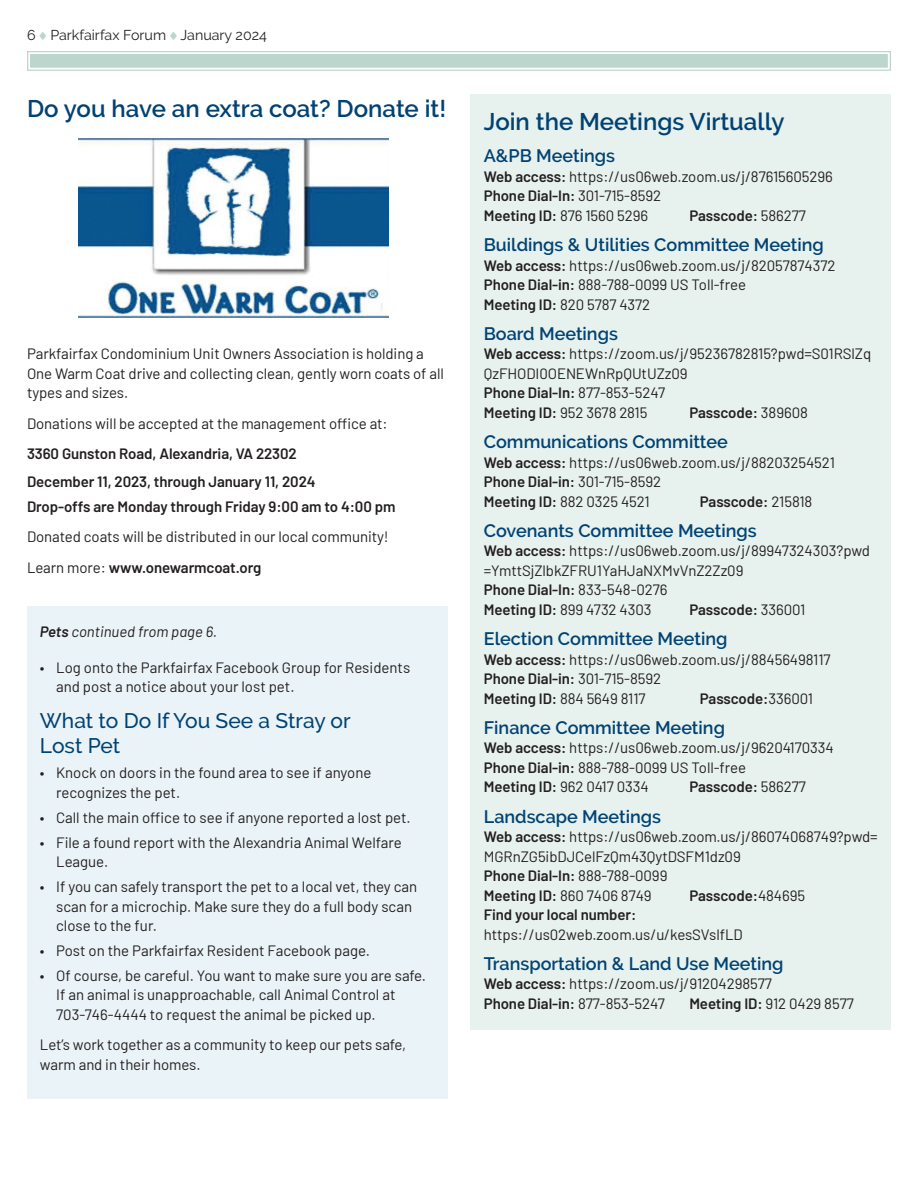
<style>
.page{position:relative;width:918px;height:1188px;background:#fff}
.page>*{position:absolute;margin:0;border:0;box-sizing:border-box;transform-origin:0 0}
.subhead-sans_16pt{font:600 24px "Raleway";color:#004273}
.subhead-sans_14pt_-_SP_before{font:500 21px/25.2px "Raleway";color:#004273}
.subhead-sans_12pt{font:600 18px "Raleway";color:#004273}
.body-bullets_sans{font:15px/19.5px "Barlow";letter-spacing:-.005em;color:#231f20}
.body-sans__sp_after{font:15px/19.5px "Barlow";letter-spacing:-.005em;color:#231f20}
.body-sans__sp_after-2{font:600 15px "Barlow";letter-spacing:-.005em;color:#231f20}
.BOD-main_office_email{font:15px "Barlow";letter-spacing:-.005em;color:#231f20}
.BOD-main_office_email-2{font:600 15px "Barlow";letter-spacing:-.005em;color:#231f20}
.continued_line{font:italic 15px "Barlow";color:#231f20}
.t1{font:14.25px "Raleway";color:#231f20}
.s1{color:#bcd6cd}
.s2{font-weight:400}
.s3{font-weight:600}
</style>
<div class="page">
<svg style="left:27px;top:51px;width:864px;height:20px"></svg>
<div style="left:30px;top:54px;width:858px;height:14px;border:1px solid #bcd6cd"></div>
<div style="left:33px;top:57px;width:852px;height:8px;border:1px solid #bcd6cd"></div>
<div style="left:471px;top:94px;width:420px;height:936px;background:#e7f1ee"></div>
<div style="left:27px;top:631px;width:420px;height:467px;background:#eaf3f7"></div>
<div style="left:27px;top:606px;width:420px;height:52px;background:#eaf3f7"></div>
<img style="left:79px;top:138px;width:310px;height:179px">
<p class="t1" style="left:27px;top:27px;width:241px">6 <span class="s1">◆</span> Parkfairfax Forum <span class="s1">◆</span> January 2024</p>
<p class="subhead-sans_16pt" style="left:27px;top:95px;width:421px">Do you have an extra coat? Donate it!</p>
<p class="body-sans__sp_after" style="left:27px;top:343px;width:418px">Parkfairfax Condominium Unit Owners Association is holding a<br>One Warm Coat drive and collecting clean, gently worn coats of all types and sizes.</p>
<p class="body-sans__sp_after" style="left:27px;top:412px;width:362px">Donations will be accepted at the management office at:</p>
<p class="body-sans__sp_after-2" style="left:27px;top:443px;width:271px">3360 Gunston Road, Alexandria, VA 22302</p>
<p class="body-sans__sp_after-2" style="left:27px;top:471px;width:290px">December 11, 2023, through January 11, 2024</p>
<p class="body-sans__sp_after-2" style="left:27px;top:496px;width:370px">Drop-offs are Monday through Friday 9:00 am to 4:00 pm</p>
<p class="body-sans__sp_after" style="left:27px;top:526px;width:363px">Donated coats will be distributed in our local community!</p>
<p class="body-sans__sp_after-2" style="left:27px;top:556px;width:236px"><span class="s2">Learn more:</span> www.onewarmcoat.org</p>
<p class="continued_line" style="left:40px;top:621px;width:179px"><span class="s3">Pets</span> continued from page 6.</p>
<p class="body-bullets_sans" style="left:56px;top:656px;width:356px;text-indent:-16px">• Log onto the Parkfairfax Facebook Group for Residents and post a notice about your lost pet.</p>
<p class="subhead-sans_14pt_-_SP_before" style="left:40px;top:708px;width:312px">What to Do If You See a Stray or<br>Lost Pet</p>
<p class="body-bullets_sans" style="left:56px;top:762px;width:317px;text-indent:-16px">• Knock on doors in the found area to see if anyone recognizes the pet.</p>
<p class="body-bullets_sans" style="left:40px;top:806px;width:372px">• Call the main office to see if anyone reported a lost pet.</p>
<p class="body-bullets_sans" style="left:56px;top:831px;width:347px;text-indent:-16px">• File a found report with the Alexandria Animal Welfare<br>League.</p>
<p class="body-bullets_sans" style="left:56px;top:876px;width:363px;text-indent:-16px">• If you can safely transport the pet to a local vet, they can scan for a microchip. Make sure they do a full body scan close to the fur.</p>
<p class="body-bullets_sans" style="left:40px;top:940px;width:331px">• Post on the Parkfairfax Resident Facebook page.</p>
<p class="body-bullets_sans" style="left:56px;top:965px;width:371px;text-indent:-16px">• Of course, be careful. You want to make sure you are safe.<br>If an animal is unapproachable, call Animal Control at<br>703-746-4444 to request the animal be picked up.</p>
<p class="body-sans__sp_after" style="left:40px;top:1034px;width:368px">Let’s work together as a community to keep our pets safe, warm and in their homes.</p>
<p class="subhead-sans_16pt" style="left:484px;top:108px;width:302px">Join the Meetings Virtually</p>
<p class="subhead-sans_12pt" style="left:484px;top:146px;width:133px">A&amp;PB Meetings</p>
<p class="BOD-main_office_email" style="left:484px;top:166px;width:351px"><span class="s3">Web access:</span> https://us06web.zoom.us/j/87615605296</p>
<p class="BOD-main_office_email-2" style="left:484px;top:185px;width:179px">Phone Dial-In: <span class="s2">301-715-8592</span></p>
<p class="BOD-main_office_email" style="left:484px;top:205px;width:166px"><span class="s3">Meeting ID:</span> 876 1560 5296</p>
<p class="BOD-main_office_email-2" style="left:689px;top:205px;width:118px">Passcode: <span class="s2">586277</span></p>
<p class="subhead-sans_12pt" style="left:484px;top:234px;width:342px">Buildings &amp; Utilities Committee Meeting</p>
<p class="body-sans__sp_after" style="left:484px;top:254px;width:353px"><span class="s3">Web access:</span> https://us06web.zoom.us/j/82057874372</p>
<p class="body-sans__sp_after" style="left:484px;top:274px;width:264px"><span class="s3">Phone Dial-in:</span> 888-788-0099 US Toll-free</p>
<p class="body-sans__sp_after" style="left:484px;top:293px;width:168px"><span class="s3">Meeting ID:</span> 820 5787 4372</p>
<p class="subhead-sans_12pt" style="left:484px;top:323px;width:136px">Board Meetings</p>
<p class="body-bullets_sans" style="left:484px;top:343px;width:389px"><span class="s3">Web access:</span> https://zoom.us/j/95236782815?pwd=S01RSlZq<br>QzFHODI0OENEWnRpQUtUZz09</p>
<p class="body-sans__sp_after-2" style="left:484px;top:382px;width:183px">Phone Dial-In: <span class="s2">877-853-5247</span></p>
<p class="body-bullets_sans" style="left:484px;top:402px;width:165px"><span class="s3">Meeting ID:</span> 952 3678 2815</p>
<p class="body-sans__sp_after-2" style="left:689px;top:401px;width:120px">Passcode: <span class="s2">389608</span></p>
<p class="subhead-sans_12pt" style="left:484px;top:431px;width:245px">Communications Committee</p>
<p class="body-sans__sp_after" style="left:484px;top:451px;width:353px"><span class="s3">Web access:</span> https://us06web.zoom.us/j/88203254521</p>
<p class="body-sans__sp_after-2" style="left:484px;top:471px;width:179px">Phone Dial-in: <span class="s2">301-715-8592</span></p>
<p class="body-sans__sp_after" style="left:484px;top:490px;width:168px"><span class="s3">Meeting ID:</span> 882 0325 4521</p>
<p class="body-sans__sp_after-2" style="left:700px;top:490px;width:114px">Passcode: <span class="s2">215818</span></p>
<p class="subhead-sans_12pt" style="left:484px;top:520px;width:275px">Covenants Committee Meetings</p>
<p class="body-bullets_sans" style="left:484px;top:540px;width:388px"><span class="s3">Web access:</span> https://us06web.zoom.us/j/89947324303?pwd =YmttSjZlbkZFRU1YaHJaNXMvVnZ2Zz09</p>
<p class="body-sans__sp_after-2" style="left:484px;top:579px;width:185px">Phone Dial-In: <span class="s2">833-548-0276</span></p>
<p class="body-sans__sp_after" style="left:484px;top:599px;width:169px"><span class="s3">Meeting ID:</span> 899 4732 4303</p>
<p class="body-sans__sp_after-2" style="left:689px;top:598px;width:118px">Passcode: <span class="s2">336001</span></p>
<p class="subhead-sans_12pt" style="left:484px;top:628px;width:245px">Election Committee Meeting</p>
<p class="body-sans__sp_after" style="left:484px;top:648px;width:348px"><span class="s3">Web access:</span> https://us06web.zoom.us/j/88456498117</p>
<p class="body-sans__sp_after-2" style="left:484px;top:668px;width:179px">Phone Dial-in: <span class="s2">301-715-8592</span></p>
<p class="body-sans__sp_after" style="left:484px;top:687px;width:163px"><span class="s3">Meeting ID:</span> 884 5649 8117</p>
<p class="body-sans__sp_after-2" style="left:700px;top:687px;width:115px">Passcode:<span class="s2">336001</span></p>
<p class="subhead-sans_12pt" style="left:484px;top:717px;width:243px">Finance Committee Meeting</p>
<p class="body-sans__sp_after" style="left:484px;top:737px;width:351px"><span class="s3">Web access:</span> https://us06web.zoom.us/j/96204170334</p>
<p class="body-sans__sp_after" style="left:484px;top:757px;width:264px"><span class="s3">Phone Dial-in:</span> 888-788-0099 US Toll-free</p>
<p class="body-sans__sp_after" style="left:484px;top:776px;width:166px"><span class="s3">Meeting ID:</span> 962 0417 0334</p>
<p class="body-sans__sp_after-2" style="left:689px;top:776px;width:118px">Passcode: <span class="s2">586277</span></p>
<p class="subhead-sans_12pt" style="left:484px;top:806px;width:179px">Landscape Meetings</p>
<p class="body-bullets_sans" style="left:484px;top:826px;width:395px"><span class="s3">Web access:</span> https://us06web.zoom.us/j/86074068749?pwd=<br>MGRnZG5ibDJCelFzQm43QytDSFM1dz09</p>
<p class="body-sans__sp_after-2" style="left:484px;top:865px;width:185px">Phone Dial-In: <span class="s2">888-788-0099</span></p>
<p class="body-bullets_sans" style="left:484px;top:884px;width:169px"><span class="s3">Meeting ID:</span> 860 7406 8749</p>
<p class="body-sans__sp_after-2" style="left:689px;top:884px;width:117px">Passcode:<span class="s2">484695</span></p>
<p class="body-bullets_sans" style="left:484px;top:904px;width:260px"><span class="s3">Find your local number: </span>https://us02web.zoom.us/u/kesSVslfLD</p>
<p class="subhead-sans_12pt" style="left:484px;top:953px;width:301px">Transportation &amp; Land Use Meeting</p>
<p class="body-sans__sp_after" style="left:484px;top:973px;width:290px"><span class="s3">Web access:</span> https://zoom.us/j/91204298577</p>
<p class="body-sans__sp_after-2" style="left:484px;top:992px;width:183px">Phone Dial-in: <span class="s2">877-853-5247</span></p>
<p class="body-sans__sp_after" style="left:689px;top:993px;width:166px"><span class="s3">Meeting ID:</span> 912 0429 8577</p>
</div>
